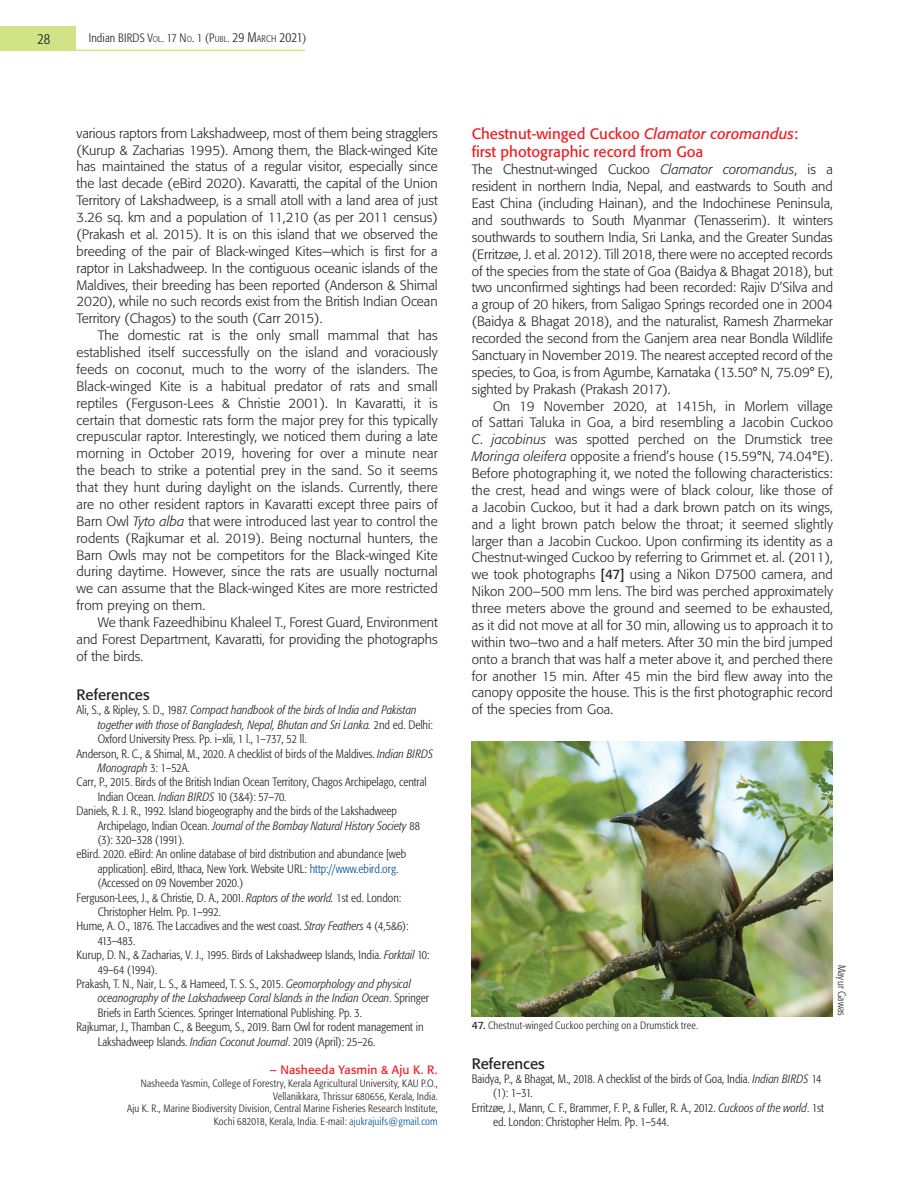
<style>
.page{position:relative;width:918px;height:1188px;background:#fff}
.page>*{position:absolute;margin:0;border:0;box-sizing:border-box;transform-origin:0 0}
.t1{font:15px/18px "Formata";color:#ee1d23}
.t2{font:15px "Formata";color:#231f20}
.t3{font:300 condensed 15px "Formata";color:#231f20}
.t4{font:300 13.5px/16.8px "Formata";color:#231f20;text-align:justify}
.t5{font:300 condensed 12px "Formata";color:#231f20}
.t6{font:italic 300 condensed 12px "Formata";color:#231f20}
.t7{font:300 condensed 12px "Formata";color:#231f20}
.t8{font:12px "Formata";letter-spacing:.015em;color:#ee1d23}
.t9{font:300 condensed 10.5px/12.6px "Formata";letter-spacing:.02em;color:#231f20;text-align:right}
.s1{font-size:8.4px}
.s2{font-size:13.5px}
.s3{font-size:9.45px}
.s4{font-style:italic}
.s5{font-style:normal}
.s6{color:#014d95}
.s7{font-weight:400}
.s8{font-weight:400;font-stretch:normal}
</style>
<div class="page">
<img style="left:472px;top:742px;width:361px;height:275px">
<div style="left:0;top:26px;width:76px;height:24px;background:#d2e287"></div>
<hr style="left:0;top:50px;width:305px;height:1px;background:#d2e287">
<p class="t3" style="left:37px;top:30px;width:15px">28</p>
<p class="t5" style="left:89px;top:31px;width:42px">Indian Birds</p>
<p class="t7" style="left:148px;top:31px;width:160px">V<span class="s1">OL</span>. 17 N<span class="s1">O</span>. 1 (P<span class="s1">UBL</span>. <span class="s2">29 M</span><span class="s3">ARCH</span> <span class="s2">2021</span>)</p>
<p class="t4" style="left:77px;top:125px;width:363px">various raptors from Lakshadweep, most of them being stragglers (Kurup &amp; Zacharias 1995). Among them, the Black-winged Kite has maintained the status of a regular visitor, especially since the last decade (eBird 2020). Kavaratti, the capital of the Union Territory of Lakshadweep, is a small atoll with a land area of just 3.26 sq. km and a population of 11,210 (as per 2011 census) (Prakash et al. 2015). It is on this island that we observed the breeding of the pair of Black-winged Kites—which is first for a raptor in Lakshadweep. In the contiguous oceanic islands of the Maldives, their breeding has been reported (Anderson &amp; Shimal 2020), while no such records exist from the British Indian Ocean Territory (Chagos) to the south (Carr 2015).</p>
<p class="t4" style="left:77px;top:327px;width:363px;text-indent:21px">The domestic rat is the only small mammal that has established itself successfully on the island and voraciously feeds on coconut, much to the worry of the islanders. The Black-winged Kite is a habitual predator of rats and small reptiles (Ferguson-Lees &amp; Christie 2001). In Kavaratti, it is certain that domestic rats form the major prey for this typically crepuscular raptor. Interestingly, we noticed them during a late morning in October 2019, hovering for over a minute near the beach to strike a potential prey in the sand. So it seems that they hunt during daylight on the islands. Currently, there are no other resident raptors in Kavaratti except three pairs of Barn Owl <span class="s4">Tyto alba</span> that were introduced last year to control the rodents (Rajkumar et al. 2019). Being nocturnal hunters, the Barn Owls may not be competitors for the Black-winged Kite during daytime. However, since the rats are usually nocturnal we can assume that the Black-winged Kites are more restricted from preying on them.</p>
<p class="t4" style="left:77px;top:614px;width:363px;text-indent:21px">We thank Fazeedhibinu Khaleel T., Forest Guard, Environment and Forest Department, Kavaratti, for providing the photographs of the birds.</p>
<p class="t2" style="left:77px;top:686px;width:75px">References</p>
<p class="t6" style="left:77px;top:703px;width:342px"><span class="s5">Ali, S., &amp; Ripley, S. D., 1987.</span> Compact handbook of the birds of India and Pakistan</p>
<p class="t6" style="left:98px;top:718px;width:337px">together with those of Bangladesh, Nepal, Bhutan and Sri Lanka. <span class="s5">2nd ed. Delhi:</span></p>
<p class="t5" style="left:98px;top:732px;width:210px">Oxford University Press. Pp. i–xlii, 1 l., 1–737, 52 ll.</p>
<p class="t5" style="left:77px;top:747px;width:358px">Anderson, R. C., &amp; Shimal, M., 2020. A checklist of birds of the Maldives. <span class="s4">Indian BIRDS</span></p>
<p class="t6" style="left:98px;top:761px;width:94px">Monograph <span class="s5">3: 1–52A.</span></p>
<p class="t5" style="left:77px;top:775px;width:352px">Carr, P., 2015. Birds of the British Indian Ocean Territory, Chagos Archipelago, central</p>
<p class="t5" style="left:98px;top:790px;width:190px">Indian Ocean. <span class="s4">Indian BIRDS</span> 10 (3&amp;4): 57–70.</p>
<p class="t5" style="left:77px;top:804px;width:322px">Daniels, R. J. R., 1992. Island biogeography and the birds of the Lakshadweep</p>
<p class="t6" style="left:98px;top:819px;width:324px"><span class="s5">Archipelago, Indian Ocean.</span> Journal of the Bombay Natural History Society <span class="s5">88</span></p>
<p class="t5" style="left:98px;top:833px;width:88px">(3): 320–328 (1991).</p>
<p class="t5" style="left:77px;top:847px;width:331px">eBird. 2020. eBird: An online database of bird distribution and abundance [web</p>
<p class="t5" style="left:98px;top:862px;width:302px">application]. eBird, Ithaca, New York. Website URL: <span class="s6">http://www.ebird.org</span>.</p>
<p class="t5" style="left:98px;top:876px;width:147px">(Accessed on 09 November 2020.)</p>
<p class="t5" style="left:77px;top:891px;width:326px">Ferguson-Lees, J., &amp; Christie, D. A., 2001. <span class="s4">Raptors of the world.</span> 1st ed. London:</p>
<p class="t5" style="left:98px;top:905px;width:125px">Christopher Helm. Pp. 1–992.</p>
<p class="t5" style="left:77px;top:919px;width:334px">Hume, A. O., 1876. The Laccadives and the west coast. <span class="s4">Stray Feathers</span> 4 (4,5&amp;6):</p>
<p class="t5" style="left:98px;top:934px;width:39px">413–483.</p>
<p class="t5" style="left:77px;top:948px;width:355px">Kurup, D. N., &amp; Zacharias, V. J., 1995. Birds of Lakshadweep Islands, India. <span class="s4">Forktail</span> 10:</p>
<p class="t5" style="left:98px;top:963px;width:61px">49–64 (1994).</p>
<p class="t5" style="left:77px;top:977px;width:336px">Prakash, T. N., Nair, L. S., &amp; Hameed, T. S. S., 2015. <span class="s4">Geomorphology and physical</span></p>
<p class="t6" style="left:98px;top:991px;width:333px">oceanography of the Lakshadweep Coral Islands in the Indian Ocean<span class="s5">. Springer</span></p>
<p class="t5" style="left:98px;top:1006px;width:266px">Briefs in Earth Sciences. Springer International Publishing. Pp. 3.</p>
<p class="t5" style="left:77px;top:1020px;width:348px">Rajkumar, J., Thamban C., &amp; Beegum, S., 2019. Barn Owl for rodent management in</p>
<p class="t5" style="left:98px;top:1035px;width:279px">Lakshadweep Islands. <span class="s4">Indian Coconut Journal</span>. 2019 (April): 25–26.</p>
<p class="t8" style="left:270px;top:1063px;width:169px">– Nasheeda Yasmin &amp; Aju K. R.</p>
<p class="t9" style="left:127px;top:1077px;width:312px">Nasheeda Yasmin, College of Forestry, Kerala Agricultural University, KAU P.O., Vellanikkara, Thrissur 680656, Kerala, India.<br>Aju K. R., Marine Biodiversity Division, Central Marine Fisheries Research Institute, Kochi 682018, Kerala, India. E-mail: <span class="s6">ajukrajuifs@gmail.com</span></p>
<p class="t1" style="left:472px;top:125px;width:328px">Chestnut-winged Cuckoo <span class="s4">Clamator coromandus</span>: first photographic record from Goa</p>
<p class="t4" style="left:472px;top:161px;width:363px">The Chestnut-winged Cuckoo <span class="s4">Clamator coromandus</span>, is a resident in northern India, Nepal, and eastwards to South and East China (including Hainan), and the Indochinese Peninsula, and southwards to South Myanmar (Tenasserim). It winters southwards to southern India, Sri Lanka, and the Greater Sundas (Erritzøe, J. et al. 2012). Till 2018, there were no accepted records of the species from the state of Goa (Baidya &amp; Bhagat 2018), but two unconfirmed sightings had been recorded: Rajiv D’Silva and a group of 20 hikers, from Saligao Springs recorded one in 2004 (Baidya &amp; Bhagat 2018), and the naturalist, Ramesh Zharmekar recorded the second from the Ganjem area near Bondla Wildlife Sanctuary in November 2019. The nearest accepted record of the species, to Goa, is from Agumbe, Karnataka (13.50° N, 75.09° E), sighted by Prakash (Prakash 2017).</p>
<p class="t4" style="left:472px;top:398px;width:363px;text-indent:21px">On 19 November 2020, at 1415h, in Morlem village of Sattari Taluka in Goa, a bird resembling a Jacobin Cuckoo <span class="s4">C</span>. <span class="s4">jacobinus</span> was spotted perched on the Drumstick tree <span class="s4">Moringa oleifera</span> opposite a friend’s house (15.59°N, 74.04°E).<br>Before photographing it, we noted the following characteristics: the crest, head and wings were of black colour, like those of a Jacobin Cuckoo, but it had a dark brown patch on its wings, and a light brown patch below the throat; it seemed slightly larger than a Jacobin Cuckoo. Upon confirming its identity as a Chestnut-winged Cuckoo by referring to Grimmet et. al. (2011), we took photographs <span class="s7">[47]</span> using a Nikon D7500 camera, and Nikon 200–500 mm lens. The bird was perched approximately three meters above the ground and seemed to be exhausted, as it did not move at all for 30 min, allowing us to approach it to within two–two and a half meters. After 30 min the bird jumped onto a branch that was half a meter above it, and perched there for another 15 min. After 45 min the bird flew away into the canopy opposite the house. This is the first photographic record of the species from Goa.</p>
<p class="t9" style="left:472px;top:1020px;width:228px"><span class="s8">47.</span> Chestnut-winged Cuckoo perching on a Drumstick tree.</p>
<p class="t2" style="left:472px;top:1054px;width:75px">References</p>
<p class="t5" style="left:472px;top:1072px;width:351px">Baidya, P., &amp; Bhagat, M., 2018. A checklist of the birds of Goa, India. <span class="s4">Indian BIRDS</span> 14</p>
<p class="t5" style="left:493px;top:1086px;width:41px">(1): 1–31.</p>
<p class="t5" style="left:472px;top:1101px;width:354px">Erritzøe, J., Mann, C. F., Brammer, F. P., &amp; Fuller, R. A., 2012. <span class="s4">Cuckoos of the world</span>. 1st</p>
<p class="t5" style="left:493px;top:1115px;width:178px">ed. London: Christopher Helm. Pp. 1–544.</p>
<p class="t9" style="left:848px;top:965px;width:53px;rotate:90deg">Mayur Gawas</p>
</div>
